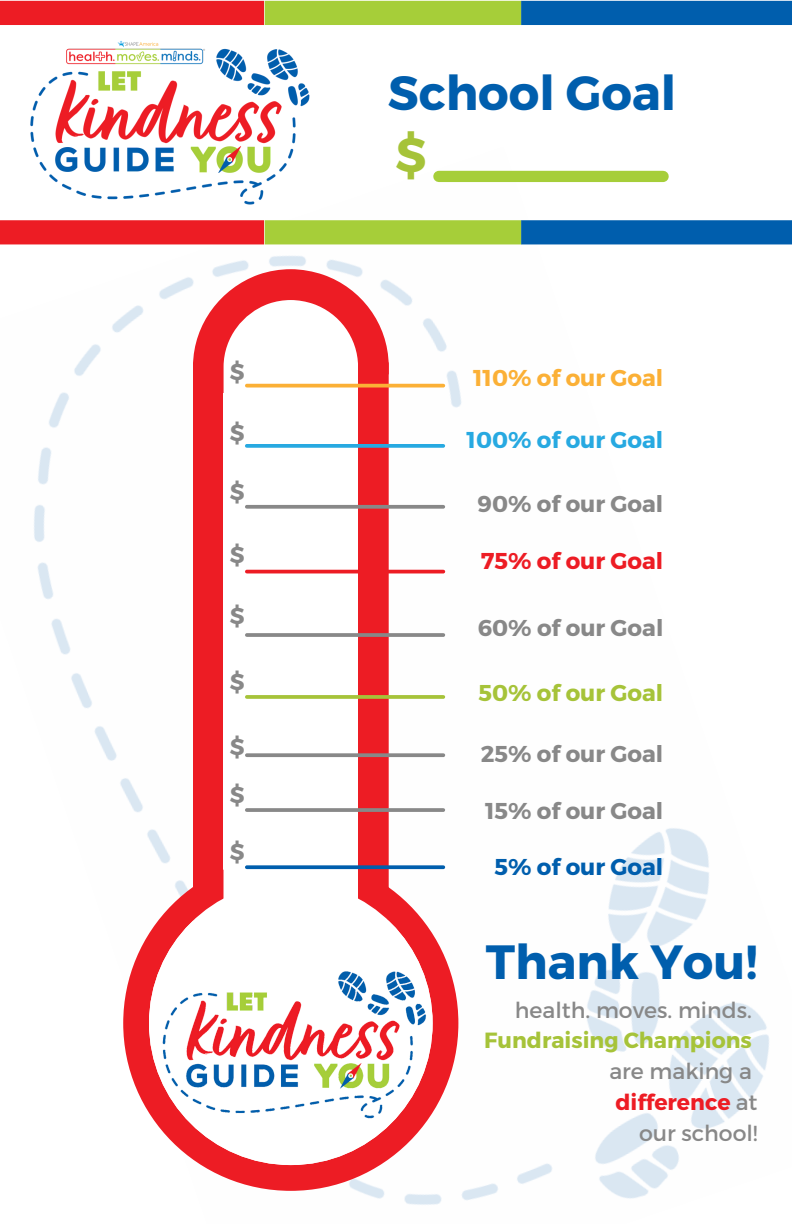
<style>
.page{position:relative;width:792px;height:1224px;background:#fff}
.page>*{position:absolute;margin:0;border:0;box-sizing:border-box;transform-origin:0 0}
.t1{font:700 48px "Montserrat";color:#005ead}
.t2{font:700 48px "Montserrat";color:#a6c339}
.t3{font:700 22.9px "Montserrat";color:#888}
.t4{font:700 22.9px "Montserrat";color:#27a9e1}
.t5{font:700 22.9px "Montserrat";color:#fbb036}
.t6{font:700 22.9px "Montserrat";color:#ed1c24}
.t7{font:700 22.9px "Montserrat";color:#a6c339}
.t8{font:700 22.9px "Montserrat";color:#005ead}
.t9{font:22px "Montserrat";color:#888}
.t10{font:700 22px "Montserrat";color:#a6c339}
.t11{font:700 22px "Montserrat";color:#ed1c24}
.s1{font-weight:400;color:#888}
</style>
<div class="page">
<div style="left:0;top:1px;width:264px;height:24px;background:#ed1c24"></div>
<div style="left:265px;top:1px;width:256px;height:24px;background:#a6ce39"></div>
<div style="left:521px;top:1px;width:271px;height:24px;background:#005ead"></div>
<img style="left:30px;top:40px;width:280px;height:107px">
<img style="left:0;top:147px;width:792px;height:1058px">
<div style="left:0;top:220px;width:264px;height:24px;background:#ed1c24"></div>
<div style="left:265px;top:220px;width:256px;height:24px;background:#a6ce39"></div>
<div style="left:521px;top:220px;width:271px;height:24px;background:#005ead"></div>
<div style="left:439px;top:171px;width:224px;height:11px;background:#a6ce39"></div>
<div style="left:193px;top:431px;width:196px;height:425px;background:#ed1c24"></div>
<div style="left:223px;top:393px;width:135px;height:497px;background:#fff"></div>
<svg style="left:123px;top:856px;width:335px;height:335px"></svg>
<div style="left:149px;top:881px;width:284px;height:284px;background:#fff;border-radius:50%"></div>
<svg style="left:223px;top:856px;width:135px;height:43px"></svg>
<svg style="left:193px;top:269px;width:196px;height:162px"></svg>
<svg style="left:247px;top:808px;width:196px;height:4px"></svg>
<svg style="left:247px;top:753px;width:196px;height:4px"></svg>
<svg style="left:247px;top:695px;width:196px;height:4px"></svg>
<svg style="left:247px;top:633px;width:196px;height:4px"></svg>
<hr style="left:247px;top:570px;width:196px;height:3px;background:#ed1c24">
<svg style="left:247px;top:505px;width:196px;height:4px"></svg>
<svg style="left:247px;top:444px;width:196px;height:4px"></svg>
<svg style="left:247px;top:384px;width:196px;height:4px"></svg>
<svg style="left:247px;top:865px;width:196px;height:4px"></svg>
<img style="left:154px;top:961px;width:283px;height:164px">
<p class="t3" style="left:230px;top:357px;width:16px">$</p>
<p class="t3" style="left:230px;top:418px;width:16px">$</p>
<p class="t3" style="left:230px;top:477px;width:16px">$</p>
<p class="t3" style="left:230px;top:540px;width:16px">$</p>
<p class="t3" style="left:230px;top:601px;width:16px">$</p>
<p class="t3" style="left:230px;top:667px;width:16px">$</p>
<p class="t3" style="left:230px;top:732px;width:16px">$</p>
<p class="t3" style="left:230px;top:780px;width:16px">$</p>
<p class="t3" style="left:230px;top:837px;width:16px">$</p>
<p class="t1" style="left:388px;top:62px;width:290px">School Goal</p>
<p class="t2" style="left:395px;top:124px;width:32px">$</p>
<p class="t5" style="left:473px;top:363px;width:192px">110% of our Goal</p>
<p class="t4" style="left:467px;top:425px;width:198px">100% of our Goal</p>
<p class="t3" style="left:478px;top:489px;width:187px">90% of our Goal</p>
<p class="t6" style="left:481px;top:546px;width:184px">75% of our Goal</p>
<p class="t3" style="left:478px;top:613px;width:187px">60% of our Goal</p>
<p class="t7" style="left:478px;top:678px;width:186px">50% of our Goal</p>
<p class="t3" style="left:481px;top:739px;width:184px">25% of our Goal</p>
<p class="t3" style="left:485px;top:796px;width:180px">15% of our Goal</p>
<p class="t8" style="left:495px;top:852px;width:170px">5% of our Goal</p>
<p class="t1" style="left:486px;top:930px;width:273px">Thank You!</p>
<p class="t9" style="left:515px;top:996px;width:239px">health. moves. minds.</p>
<p class="t10" style="left:484px;top:1026px;width:269px">Fundraising Champions</p>
<p class="t9" style="left:609px;top:1057px;width:144px">are making a</p>
<p class="t11" style="left:615px;top:1088px;width:144px">difference <span class="s1">at</span></p>
<p class="t9" style="left:639px;top:1119px;width:120px">our school!</p>
</div>
